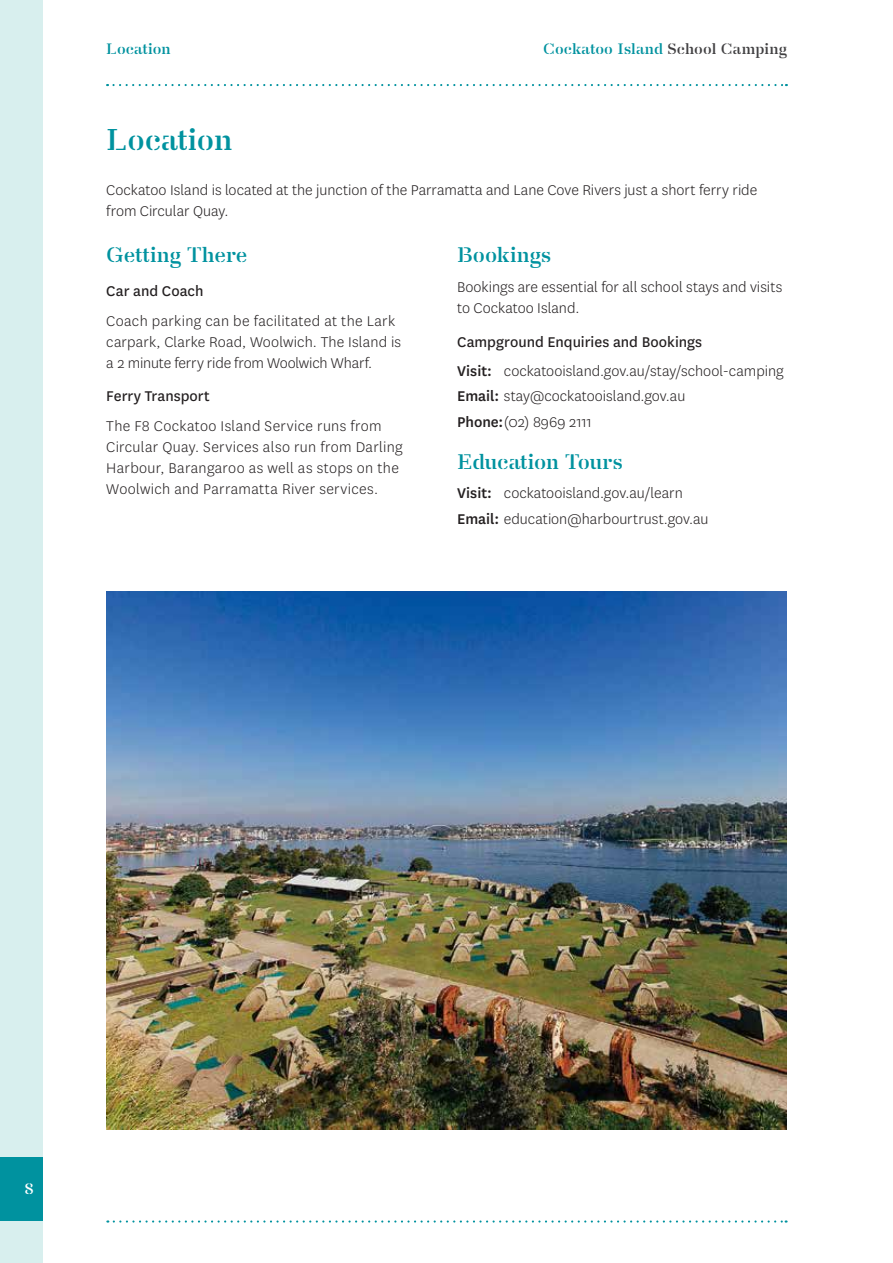
<style>
.page{position:relative;width:893px;height:1263px;background:#fff}
.page>*{position:absolute;margin:0;border:0;box-sizing:border-box;transform-origin:0 0}
.t1{font:700 30px "Danmark";color:#00929f}
.t2{font:700 21px "Danmark";letter-spacing:.01em;color:#00929f}
.t3{font:300 16.5px/21px "National";letter-spacing:.005em;color:#231f20}
.t4{font:16.5px "National";color:#231f20}
.t5{font:700 15px "Danmark";letter-spacing:.01em;color:#00929f}
.t6{font:700 15px "Danmark";color:#fff}
.s1{color:#414042}
.s2{font-weight:400}
.s3{font-weight:500}
</style>
<div class="page">
<div style="left:0;top:0;width:43px;height:1263px;background:#d8efee"></div>
<div style="left:0;top:1157px;width:43px;height:63px;background:#00929f"></div>
<svg style="left:114px;top:1220px;width:673px;height:2px"></svg>
<img style="left:106px;top:591px;width:681px;height:538px">
<svg style="left:107px;top:84px;width:680px;height:2px"></svg>
<p class="t5" style="left:106px;top:40px;width:66px">Location</p>
<p class="t5" style="left:543px;top:40px;width:245px">Cockatoo Island <span class="s1">School Camping</span></p>
<h1 class="t1" style="left:106px;top:122px;width:128px">Location</h1>
<p class="t3" style="left:106px;top:179px;width:652px">Cockatoo Island is located at the junction of the Parramatta and Lane Cove Rivers just a short ferry ride from Circular Quay.</p>
<p class="t2" style="left:106px;top:243px;width:143px">Getting There</p>
<p class="t4" style="left:106px;top:280px;width:99px">Car and Coach</p>
<p class="t3" style="left:106px;top:310px;width:296px">Coach parking can be facilitated at the Lark carpark, Clarke Road, Woolwich. The Island is a 2 minute ferry ride from Woolwich Wharf.</p>
<p class="t4" style="left:106px;top:385px;width:105px">Ferry Transport</p>
<p class="t3" style="left:106px;top:415px;width:298px">The F8 Cockatoo Island Service runs from Circular Quay. Services also run from Darling Harbour, Barangaroo as well as stops on the Woolwich and Parramatta River services.</p>
<p class="t2" style="left:457px;top:243px;width:95px">Bookings</p>
<p class="t3" style="left:457px;top:276px;width:327px">Bookings are essential for all school stays and visits to Cockatoo Island.</p>
<p class="t3" style="left:457px;top:326px;width:328px;line-height:29.5px"><span class="s2">Campground Enquiries and Bookings<br></span><span class="s3">Visit:</span> cockatooisland.gov.au/stay/school-camping</p>
<p class="t3" style="left:457px;top:383px;width:230px;line-height:25.2px"><span class="s3">Email:</span> stay@cockatooisland.gov.au<br><span class="s3">Phone:</span>(02) 8969 2111</p>
<p class="t2" style="left:457px;top:449px;width:167px">Education Tours</p>
<p class="t3" style="left:457px;top:480px;width:253px;line-height:25.2px"><span class="s3">Visit:</span> cockatooisland.gov.au/learn<br><span class="s3">Email:</span> education@harbourtrust.gov.au</p>
<p class="t6" style="left:25px;top:1180px;width:11px">8</p>
</div>
